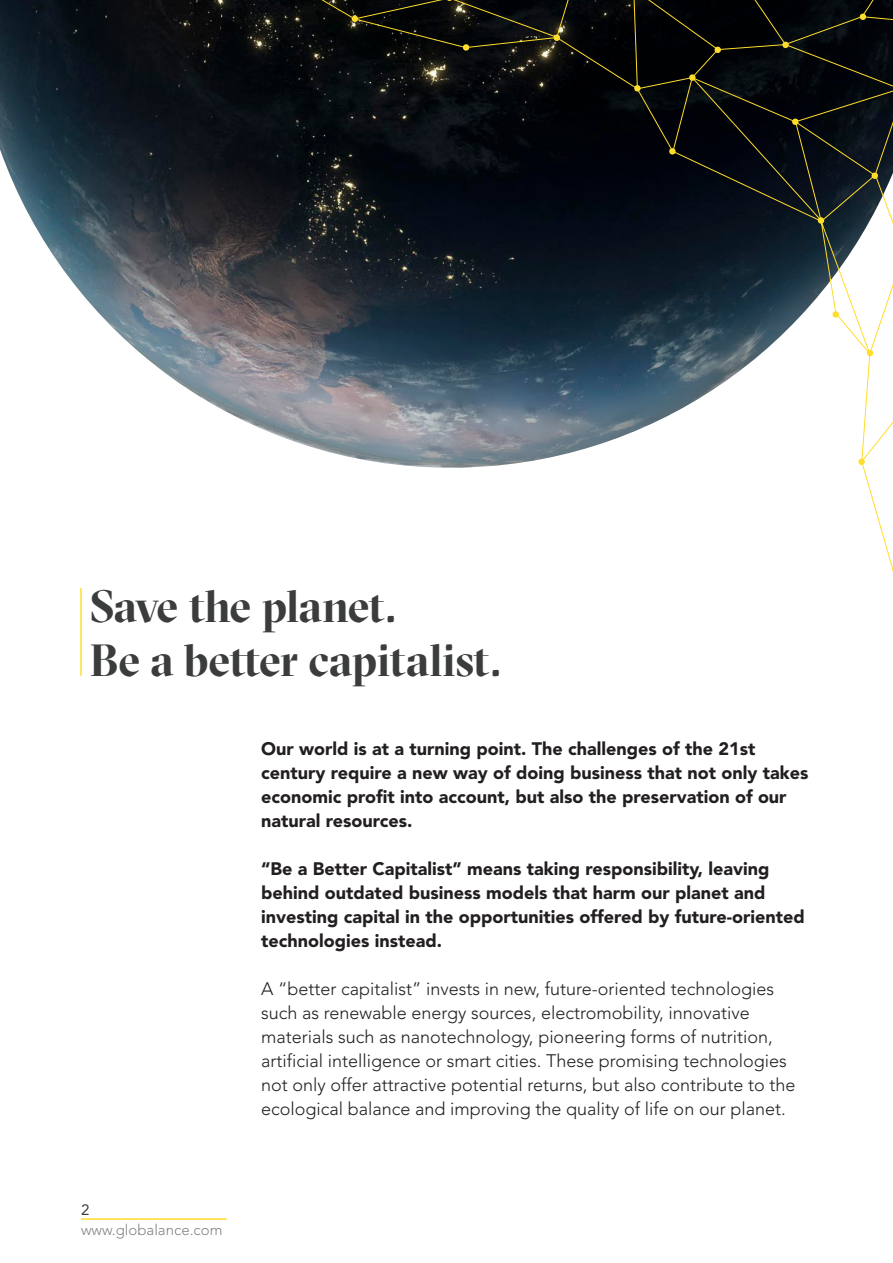
<style>
.page{position:relative;width:893px;height:1263px;background:#fff}
.page>*{position:absolute;margin:0;border:0;box-sizing:border-box;transform-origin:0 0}
.t1{font:700 45px "GT Sectra Display";letter-spacing:-.01em;color:#3b3c3c}
.t2{font:300 18px/24px "Avenir";color:#231f20}
.t3{font:900 18px/24px "Avenir";color:#231f20}
.t4{font:300 15px "Avenir";color:#808285}
.t5{font:15px "Avenir";color:#3b3c3c}
</style>
<div class="page">
<hr style="left:81px;top:1218px;width:146px;height:2px;background:#ffdd2b">
<img style="left:0;top:0;width:442px;height:468px">
<hr style="left:80px;top:588px;width:2px;height:88px;background:#ffdd2b">
<svg style="left:442px;top:249px;width:451px;height:323px"></svg>
<svg style="left:292px;top:0;width:601px;height:249px;background:#0f1215"></svg>
<svg style="left:858px;top:458px;width:7px;height:7px"></svg>
<svg style="left:866px;top:349px;width:8px;height:8px"></svg>
<svg style="left:832px;top:311px;width:7px;height:7px"></svg>
<svg style="left:817px;top:217px;width:8px;height:7px"></svg>
<svg style="left:871px;top:172px;width:7px;height:7px"></svg>
<svg style="left:792px;top:118px;width:7px;height:7px"></svg>
<svg style="left:669px;top:148px;width:7px;height:7px"></svg>
<svg style="left:634px;top:0;width:259px;height:92px;background:#0b0c09"></svg>
<svg style="left:553px;top:34px;width:7px;height:7px"></svg>
<svg style="left:462px;top:44px;width:8px;height:7px"></svg>
<svg style="left:351px;top:15px;width:7px;height:7px"></svg>
<p class="t1" style="left:90px;top:579px;width:307px">Save the planet.</p>
<p class="t1" style="left:90px;top:633px;width:412px">Be a better capitalist.</p>
<p class="t5" style="left:81px;top:1198px;width:10px">2</p>
<p class="t4" style="left:81px;top:1219px;width:143px">www.globalance.com</p>
<p class="t3" style="left:261px;top:738px;width:549px">Our world is at a turning point. The challenges of the 21st century require a new way of doing business that not only takes economic profit into account, but also the preservation of our natural resources.</p>
<p class="t3" style="left:261px;top:858px;width:545px">“Be a Better Capitalist” means taking responsibility, leaving behind outdated business models that harm our planet and investing capital in the opportunities offered by future-oriented technologies instead.</p>
<p class="t2" style="left:261px;top:977px;width:536px">A “better capitalist” invests in new, future-oriented technologies such as renewable energy sources, electromobility, innovative materials such as nanotechnology, pioneering forms of nutrition, artificial intelligence or smart cities. These promising technologies not only offer attractive potential returns, but also contribute to the ecological balance and improving the quality of life on our planet.</p>
</div>
